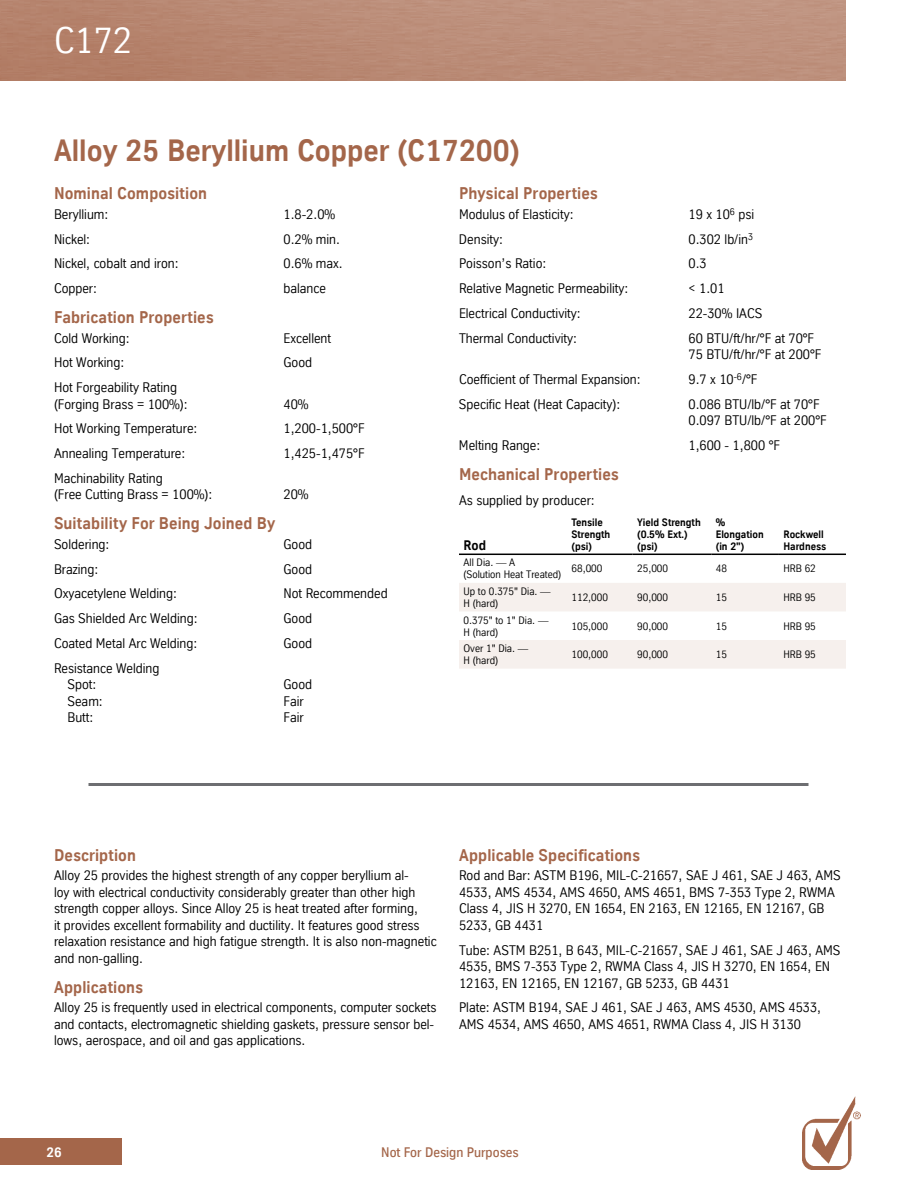
<style>
.page{position:relative;width:918px;height:1188px;background:#fff}
.page>*{position:absolute;margin:0;border:0;box-sizing:border-box;transform-origin:0 0}
.t1{font:36px "TK Type";color:#fff}
.t2{font:700 30px "TK Type";color:#a4664a}
.t3{font:700 16.5px "TK Type";letter-spacing:.005em;color:#a4664a}
.t4{font:13.5px/16.5px "TK Type";color:#000}
.t5{font:500 13.5px "TK Type";color:#a4664a}
.t6{font:700 13.5px "TK Type";color:#000}
.t7{font:700 13.5px "TK Type";color:#fff}
.t8{font:10.5px/12px "TK Type";color:#000}
.t9{font:700 10.5px/12px "TK Type";color:#000}
</style>
<div class="page">
<img style="left:0;top:0;width:846px;height:81px">
<div style="left:0;top:1138px;width:122px;height:28px;background:#a4664a"></div>
<img style="left:802px;top:1096px;width:59px;height:74px">
<svg style="left:459px;top:583px;width:387px;height:86px"></svg>
<hr style="left:459px;top:554px;width:108px;height:1px;background:#000">
<hr style="left:567px;top:554px;width:66px;height:1px;background:#000">
<hr style="left:633px;top:554px;width:78px;height:1px;background:#000">
<hr style="left:711px;top:554px;width:68px;height:1px;background:#000">
<hr style="left:779px;top:554px;width:67px;height:1px;background:#000">
<hr style="left:88px;top:783px;width:720px;height:3px;background:#6d6e71">
<h1 class="t1" style="left:54px;top:20px;width:79px">C172</h1>
<h2 class="t2" style="left:54px;top:134px;width:468px">Alloy 25 Beryllium Copper (C17200)</h2>
<p class="t3" style="left:54px;top:184px;width:155px">Nominal Composition</p>
<p class="t4" style="left:54px;top:206px;width:56px">Beryllium:</p>
<p class="t4" style="left:284px;top:206px;width:53px">1.8-2.0%</p>
<p class="t4" style="left:54px;top:231px;width:38px">Nickel:</p>
<p class="t4" style="left:284px;top:231px;width:58px">0.2% min.</p>
<p class="t4" style="left:54px;top:255px;width:126px">Nickel, cobalt and iron:</p>
<p class="t4" style="left:284px;top:255px;width:61px">0.6% max.</p>
<p class="t4" style="left:54px;top:280px;width:45px">Copper:</p>
<p class="t4" style="left:284px;top:280px;width:44px">balance</p>
<p class="t3" style="left:54px;top:308px;width:161px">Fabrication Properties</p>
<p class="t4" style="left:54px;top:330px;width:77px">Cold Working:</p>
<p class="t4" style="left:284px;top:330px;width:49px">Excellent</p>
<p class="t4" style="left:54px;top:354px;width:72px">Hot Working:</p>
<p class="t4" style="left:284px;top:354px;width:30px">Good</p>
<p class="t4" style="left:54px;top:379px;width:135px">Hot Forgeability Rating (Forging Brass = 100%):</p>
<p class="t3" style="left:459px;top:184px;width:140px">Physical Properties</p>
<p class="t4" style="left:459px;top:206px;width:116px">Modulus of Elasticity:</p>
<p class="t4" style="left:688px;top:206px;width:67px">19 x 10<sup>6</sup> psi</p>
<p class="t4" style="left:459px;top:231px;width:46px">Density:</p>
<p class="t4" style="left:688px;top:231px;width:66px">0.302 lb/in<sup>3</sup></p>
<p class="t4" style="left:459px;top:255px;width:89px">Poisson’s Ratio:</p>
<p class="t4" style="left:688px;top:255px;width:20px">0.3</p>
<p class="t4" style="left:459px;top:280px;width:171px">Relative Magnetic Permeability:</p>
<p class="t4" style="left:688px;top:280px;width:38px">&lt; 1.01</p>
<p class="t4" style="left:459px;top:305px;width:123px">Electrical Conductivity:</p>
<p class="t4" style="left:688px;top:305px;width:75px">22-30% IACS</p>
<p class="t4" style="left:459px;top:330px;width:120px">Thermal Conductivity:</p>
<p class="t4" style="left:688px;top:330px;width:134px">60 BTU/ft/hr/°F at 70°F<br>75 BTU/ft/hr/°F at 200°F</p>
<p class="t4" style="left:459px;top:371px;width:183px">Coefficient of Thermal Expansion:</p>
<p class="t4" style="left:688px;top:371px;width:70px">9.7 x 10<sup>-6</sup>/°F</p>
<p class="t4" style="left:459px;top:396px;width:163px">Specific Heat (Heat Capacity):</p>
<p class="t4" style="left:688px;top:396px;width:140px">0.086 BTU/lb/°F at 70°F<br>0.097 BTU/lb/°F at 200°F</p>
<p class="t4" style="left:459px;top:437px;width:83px">Melting Range:</p>
<p class="t4" style="left:688px;top:437px;width:93px">1,600 - 1,800 °F</p>
<p class="t3" style="left:459px;top:465px;width:161px">Mechanical Properties</p>
<p class="t4" style="left:459px;top:492px;width:137px">As supplied by producer:</p>
<p class="t6" style="left:464px;top:538px;width:24px">Rod</p>
<p class="t4" style="left:284px;top:396px;width:27px">40%</p>
<p class="t4" style="left:54px;top:420px;width:145px">Hot Working Temperature:</p>
<p class="t4" style="left:284px;top:420px;width:83px">1,200-1,500°F</p>
<p class="t4" style="left:54px;top:445px;width:133px">Annealing Temperature:</p>
<p class="t4" style="left:284px;top:445px;width:83px">1,425-1,475°F</p>
<p class="t4" style="left:54px;top:470px;width:160px">Machinability Rating<br>(Free Cutting Brass = 100%):</p>
<p class="t4" style="left:284px;top:486px;width:27px">20%</p>
<p class="t3" style="left:54px;top:514px;width:223px">Suitability For Being Joined By</p>
<p class="t4" style="left:54px;top:536px;width:57px">Soldering:</p>
<p class="t4" style="left:284px;top:536px;width:30px">Good</p>
<p class="t4" style="left:54px;top:561px;width:46px">Brazing:</p>
<p class="t4" style="left:284px;top:561px;width:30px">Good</p>
<p class="t4" style="left:54px;top:585px;width:124px">Oxyacetylene Welding:</p>
<p class="t4" style="left:284px;top:585px;width:106px">Not Recommended</p>
<p class="t4" style="left:54px;top:610px;width:145px">Gas Shielded Arc Welding:</p>
<p class="t4" style="left:284px;top:610px;width:30px">Good</p>
<p class="t4" style="left:54px;top:635px;width:145px">Coated Metal Arc Welding:</p>
<p class="t4" style="left:284px;top:635px;width:30px">Good</p>
<p class="t4" style="left:68px;top:660px;width:93px;text-indent:-14px">Resistance Welding<br>Spot:</p>
<p class="t9" style="left:572px;top:516px;width:40px">Tensile<br>Strength (psi)</p>
<p class="t9" style="left:637px;top:516px;width:65px">Yield Strength (0.5% Ext.) (psi)</p>
<p class="t9" style="left:716px;top:516px;width:49px">%<br>Elongation (in 2")</p>
<p class="t9" style="left:783px;top:528px;width:44px">Rockwell<br>Hardness</p>
<p class="t8" style="left:463px;top:557px;width:99px">All Dia. — A<br>(Solution Heat Treated)</p>
<p class="t8" style="left:572px;top:563px;width:32px">68,000</p>
<p class="t8" style="left:637px;top:563px;width:32px">25,000</p>
<p class="t8" style="left:716px;top:563px;width:13px">48</p>
<p class="t8" style="left:783px;top:563px;width:34px">HRB 62</p>
<p class="t8" style="left:463px;top:585px;width:89px">Up to 0.375" Dia. —<br>H (hard)</p>
<p class="t8" style="left:572px;top:591px;width:38px">112,000</p>
<p class="t8" style="left:637px;top:591px;width:32px">90,000</p>
<p class="t8" style="left:716px;top:591px;width:13px">15</p>
<p class="t8" style="left:783px;top:591px;width:34px">HRB 95</p>
<p class="t8" style="left:463px;top:614px;width:87px">0.375" to 1" Dia. —<br>H (hard)</p>
<p class="t8" style="left:572px;top:620px;width:38px">105,000</p>
<p class="t8" style="left:637px;top:620px;width:32px">90,000</p>
<p class="t8" style="left:716px;top:620px;width:13px">15</p>
<p class="t8" style="left:783px;top:620px;width:34px">HRB 95</p>
<p class="t8" style="left:463px;top:642px;width:66px">Over 1" Dia. —<br>H (hard)</p>
<p class="t8" style="left:572px;top:648px;width:38px">100,000</p>
<p class="t8" style="left:637px;top:648px;width:32px">90,000</p>
<p class="t8" style="left:716px;top:648px;width:13px">15</p>
<p class="t8" style="left:783px;top:648px;width:34px">HRB 95</p>
<p class="t4" style="left:284px;top:676px;width:30px">Good</p>
<p class="t4" style="left:68px;top:693px;width:37px">Seam:</p>
<p class="t4" style="left:284px;top:693px;width:22px">Fair</p>
<p class="t4" style="left:68px;top:709px;width:27px">Butt:</p>
<p class="t4" style="left:284px;top:709px;width:22px">Fair</p>
<p class="t3" style="left:54px;top:846px;width:84px">Description</p>
<p class="t4" style="left:54px;top:867px;width:384px">Alloy 25 provides the highest strength of any copper beryllium al-<br>loy with electrical conductivity considerably greater than other high strength copper alloys. Since Alloy 25 is heat treated after forming,<br>it provides excellent formability and ductility. It features good stress relaxation resistance and high fatigue strength. It is also non-magnetic and non-galling.</p>
<p class="t3" style="left:54px;top:978px;width:91px">Applications</p>
<p class="t4" style="left:54px;top:999px;width:384px">Alloy 25 is frequently used in electrical components, computer sockets and contacts, electromagnetic shielding gaskets, pressure sensor bel&shy;lows, aerospace, and oil and gas applications.</p>
<p class="t3" style="left:459px;top:846px;width:183px">Applicable Specifications</p>
<p class="t4" style="left:459px;top:867px;width:383px">Rod and Bar: ASTM B196, MIL-C-21657, SAE J 461, SAE J 463, AMS 4533, AMS 4534, AMS 4650, AMS 4651, BMS 7-353 Type 2, RWMA Class 4, JIS H 3270, EN 1654, EN 2163, EN 12165, EN 12167, GB 5233, GB 4431</p>
<p class="t4" style="left:459px;top:942px;width:383px">Tube: ASTM B251, B 643, MIL-C-21657, SAE J 461, SAE J 463, AMS<br>4535, BMS 7-353 Type 2, RWMA Class 4, JIS H 3270, EN 1654, EN<br>12163, EN 12165, EN 12167, GB 5233, GB 4431</p>
<p class="t4" style="left:459px;top:999px;width:364px">Plate: ASTM B194, SAE J 461, SAE J 463, AMS 4530, AMS 4533,<br>AMS 4534, AMS 4650, AMS 4651, RWMA Class 4, JIS H 3130</p>
<p class="t7" style="left:46px;top:1145px;width:17px">26</p>
<p class="t5" style="left:381px;top:1145px;width:139px">Not For Design Purposes</p>
</div>
